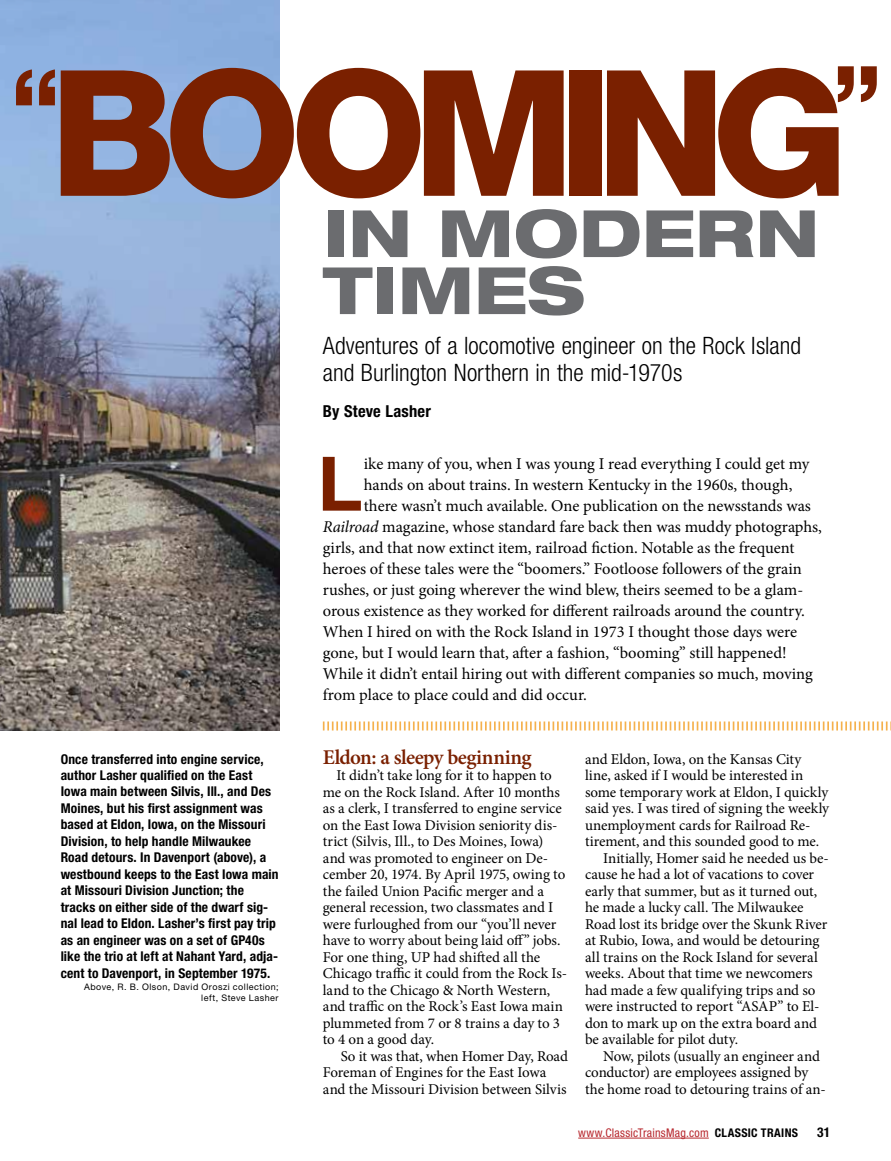
<style>
.page{position:relative;width:891px;height:1161px;background:#fff}
.page>*{position:absolute;margin:0;border:0;box-sizing:border-box;transform-origin:0 0}
.t1{font:800 175.5px "Helvetica Neue LT Std";letter-spacing:-.08em;color:#7a2000}
.t2{font:800 99.75px "Helvetica Neue LT Std";color:#7a2000}
.t3{font:700 75.3px "Helvetica Neue LT Std";color:#7a2000}
.t4{font:800 expanded 65.25px/57px "Helvetica Neue LT Std";color:#6b6c6f}
.t5{font:300 condensed 24px/27px "Helvetica Neue LT Std";color:#000}
.t6{font:600 21px "Minion Pro";letter-spacing:-.025em;color:#7a2000}
.t7{font:16.5px "Minion Pro";color:#000}
.t8{font:700 condensed 16.5px "Helvetica Neue LT Std";letter-spacing:.015em;color:#000}
.t9{font:15px "Minion Pro";letter-spacing:-.005em;color:#000}
.t10{font:700 condensed 13.5px/16.5px "Helvetica Neue LT Std";letter-spacing:.01em;color:#000}
.t11{font:condensed 12px "Helvetica Neue LT Std";letter-spacing:.02em;color:#b8292f}
.t12{font:9px/10.5px "Helvetica Neue LT Std";letter-spacing:.055em;color:#000;text-align:right}
.s1{font-style:italic}
.s2{font-weight:700;color:#000}
</style>
<div class="page">
<hr style="left:578px;top:1138px;width:131px;height:1px;background:#b8292f">
<svg style="left:323px;top:722px;width:568px;height:8px"></svg>
<img style="left:0;top:0;width:280px;height:730px">
<p class="t2" style="left:832px;top:43px;width:51px">”</p>
<p class="t1" style="left:50px;top:29px;width:800px">BOOMING</p>
<p class="t4" style="left:323px;top:203px;width:498px">IN MODERN<br>TIMES</p>
<p class="t2" style="left:11px;top:46px;width:51px">“</p>
<p class="t5" style="left:323px;top:332px;width:480px">Adventures of a locomotive engineer on the Rock Island and Burlington Northern in the mid-1970s</p>
<p class="t8" style="left:323px;top:401px;width:110px">By Steve Lasher</p>
<p class="t10" style="left:61px;top:750px;width:219px">Once transferred into engine service, author Lasher qualified on the East Iowa main between Silvis, Ill., and Des Moines, but his first assignment was based at Eldon, Iowa, on the Missouri Division, to help handle Milwaukee Road detours. In Davenport (above), a westbound keeps to the East Iowa main at Missouri Division Junction; the tracks on either side of the dwarf sig&shy;nal lead to Eldon. Lasher’s first pay trip as an engineer was on a set of GP40s like the trio at left at Nahant Yard, adja&shy;cent to Davenport, in September 1975.</p>
<p class="t12" style="left:84px;top:981px;width:196px">Above, R. B. Olson, David Oroszi collection; left, Steve Lasher</p>
<p class="t3" style="left:318px;top:437px;width:46px">L</p>
<p class="t7" style="left:364px;top:452px;width:447px">ike many of you, when I was young I read everything I could get my</p>
<p class="t7" style="left:364px;top:473px;width:430px">hands on about trains. In western Kentucky in the 1960s, though,</p>
<p class="t7" style="left:364px;top:494px;width:449px">there wasn’t much available. One publication on the newsstands was</p>
<p class="t7" style="left:323px;top:515px;width:501px"><span class="s1">Railroad</span> magazine, whose standard fare back then was muddy photographs,</p>
<p class="t7" style="left:323px;top:536px;width:473px">girls, and that now extinct item, railroad fiction. Notable as the frequent</p>
<p class="t7" style="left:323px;top:557px;width:480px">heroes of these tales were the “boomers.” Footloose followers of the grain</p>
<p class="t7" style="left:323px;top:578px;width:482px">rushes, or just going wherever the wind blew, theirs seemed to be a glam-</p>
<p class="t7" style="left:323px;top:599px;width:484px">orous existence as they worked for different railroads around the country.</p>
<p class="t7" style="left:323px;top:620px;width:476px">When I hired on with the Rock Island in 1973 I thought those days were</p>
<p class="t7" style="left:323px;top:641px;width:465px">gone, but I would learn that, after a fashion, “booming” still happened!</p>
<p class="t7" style="left:323px;top:662px;width:491px">While it didn’t entail hiring out with different companies so much, moving</p>
<p class="t7" style="left:323px;top:683px;width:266px">from place to place could and did occur.</p>
<p class="t6" style="left:323px;top:742px;width:210px">Eldon: a sleepy beginning</p>
<p class="t9" style="left:337px;top:765px;width:217px">It didn’t take long for it to happen to</p>
<p class="t9" style="left:323px;top:782px;width:239px">me on the Rock Island. After 10 months</p>
<p class="t9" style="left:323px;top:798px;width:240px">as a clerk, I transferred to engine service</p>
<p class="t9" style="left:323px;top:815px;width:236px">on the East Iowa Division seniority dis-</p>
<p class="t9" style="left:323px;top:831px;width:222px">trict (Silvis, Ill., to Des Moines, Iowa)</p>
<p class="t9" style="left:323px;top:848px;width:227px">and was promoted to engineer on De-</p>
<p class="t9" style="left:323px;top:864px;width:244px">cember 20, 1974. By April 1975, owing to</p>
<p class="t9" style="left:323px;top:881px;width:223px">the failed Union Pacific merger and a</p>
<p class="t9" style="left:323px;top:897px;width:232px">general recession, two classmates and I</p>
<p class="t9" style="left:323px;top:914px;width:235px">were furloughed from our “you’ll never</p>
<p class="t9" style="left:323px;top:930px;width:239px">have to worry about being laid off” jobs.</p>
<p class="t9" style="left:323px;top:947px;width:219px">For one thing, UP had shifted all the</p>
<p class="t9" style="left:323px;top:963px;width:246px">Chicago traffic it could from the Rock Is-</p>
<p class="t9" style="left:323px;top:980px;width:229px">land to the Chicago &amp; North Western,</p>
<p class="t9" style="left:323px;top:996px;width:242px">and traffic on the Rock’s East Iowa main</p>
<p class="t9" style="left:323px;top:1013px;width:239px">plummeted from 7 or 8 trains a day to 3</p>
<p class="t9" style="left:323px;top:1029px;width:113px">to 4 on a good day.</p>
<p class="t9" style="left:341px;top:1046px;width:229px">So it was that, when Homer Day, Road</p>
<p class="t9" style="left:323px;top:1062px;width:225px">Foreman of Engines for the East Iowa</p>
<p class="t9" style="left:323px;top:1079px;width:245px">and the Missouri Division between Silvis</p>
<p class="t9" style="left:585px;top:749px;width:218px">and Eldon, Iowa, on the Kansas City</p>
<p class="t9" style="left:585px;top:765px;width:220px">line, asked if I would be interested in</p>
<p class="t9" style="left:585px;top:782px;width:245px">some temporary work at Eldon, I quickly</p>
<p class="t9" style="left:585px;top:798px;width:246px">said yes. I was tired of signing the weekly</p>
<p class="t9" style="left:585px;top:815px;width:227px">unemployment cards for Railroad Re-</p>
<p class="t9" style="left:585px;top:831px;width:236px">tirement, and this sounded good to me.</p>
<p class="t9" style="left:603px;top:848px;width:227px">Initially, Homer said he needed us be-</p>
<p class="t9" style="left:585px;top:864px;width:231px">cause he had a lot of vacations to cover</p>
<p class="t9" style="left:585px;top:881px;width:234px">early that summer, but as it turned out,</p>
<p class="t9" style="left:585px;top:897px;width:220px">he made a lucky call. The Milwaukee</p>
<p class="t9" style="left:585px;top:914px;width:244px">Road lost its bridge over the Skunk River</p>
<p class="t9" style="left:585px;top:930px;width:236px">at Rubio, Iowa, and would be detouring</p>
<p class="t9" style="left:585px;top:947px;width:234px">all trains on the Rock Island for several</p>
<p class="t9" style="left:585px;top:963px;width:229px">weeks. About that time we newcomers</p>
<p class="t9" style="left:585px;top:980px;width:232px">had made a few qualifying trips and so</p>
<p class="t9" style="left:585px;top:996px;width:236px">were instructed to report “ASAP” to El-</p>
<p class="t9" style="left:585px;top:1013px;width:233px">don to mark up on the extra board and</p>
<p class="t9" style="left:585px;top:1029px;width:155px">be available for pilot duty.</p>
<p class="t9" style="left:603px;top:1046px;width:218px">Now, pilots (usually an engineer and</p>
<p class="t9" style="left:585px;top:1062px;width:225px">conductor) are employees assigned by</p>
<p class="t9" style="left:585px;top:1079px;width:242px">the home road to detouring trains of an-</p>
<p class="t11" style="left:578px;top:1126px;width:221px">www.ClassicTrainsMag.com <span class="s2">CLASSIC TRAINS</span></p>
<p class="t10" style="left:817px;top:1124px;width:15px">31</p>
</div>
